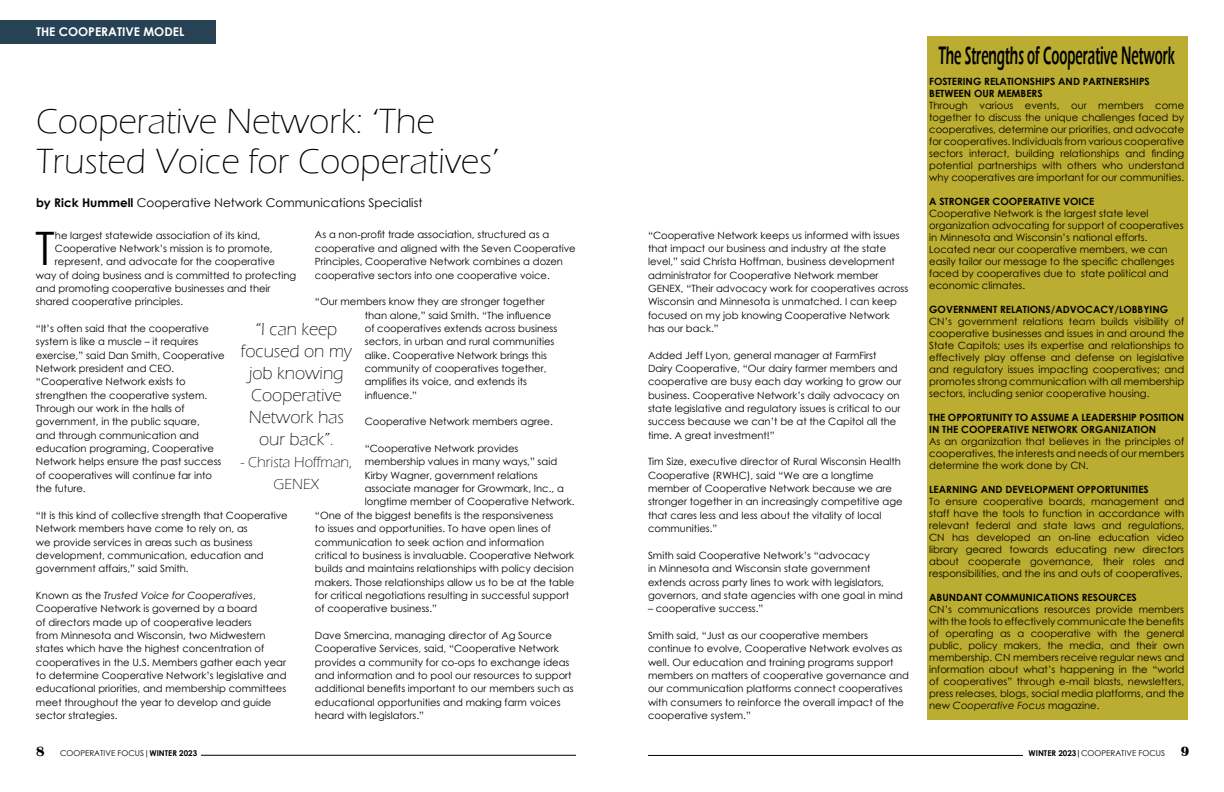
<style>
.page{position:relative;width:1224px;height:792px;background:#fff}
.page>*{position:absolute;margin:0;border:0;box-sizing:border-box;transform-origin:0 0}
.t1{font:46.2px "Century Gothic";color:#000}
.t2{font:300 36px/40px "Eras ITC";color:#000}
.t3{font:600 26px "Eras ITC";color:#000;scale:.5 1}
.t4{font:300 18px/22px "Eras ITC";color:#000;text-align:center}
.t5{font:300 15px/22px "Eras ITC";color:#000;text-align:center}
.t6{font:700 14px "Britannic";color:#000}
.t7{font:12px "Century Gothic";color:#000}
.t8{font:700 12px "Century Gothic";color:#fff}
.t9{font:10px/13.3px "Century Gothic";color:#000}
.t10{font:700 10px/12px "Century Gothic";color:#000}
.t11{font:8px "Century Gothic";color:#000}
.s1{font-weight:700}
.s2{font-style:italic}
</style>
<div class="page">
<hr style="left:201px;top:755px;width:375px;height:1px;background:#000">
<hr style="left:648px;top:755px;width:375px;height:1px;background:#000">
<div style="left:927px;top:36px;width:261px;height:684px;background:#baad31"></div>
<div style="left:0;top:20px;width:216px;height:24px;background:#274155"></div>
<p class="t8" style="left:36px;top:23px;width:150px">THE COOPERATIVE MODEL</p>
<h2 class="t2" style="left:36px;top:101px;width:465px">Cooperative Network: ‘The<br>Trusted Voice for Cooperatives’</h2>
<p class="t7" style="left:36px;top:194px;width:388px"><span class="s1">by Rick Hummell</span> Cooperative Network Communications Specialist</p>
<p class="t9" style="left:315px;top:228px;width:262px">As a non-profit trade association, structured as a cooperative and aligned with the Seven Cooperative Principles, Cooperative Network combines a dozen cooperative sectors into one cooperative voice.</p>
<p class="t9" style="left:365px;top:295px;width:194px;text-indent:-50px">“Our members know they are stronger together than alone,” said Smith. “The influence of cooperatives extends across business sectors, in urban and rural communities alike. Cooperative Network brings this community of cooperatives together, amplifies its voice, and extends its influence.”</p>
<p class="t9" style="left:365px;top:415px;width:190px">Cooperative Network members agree.</p>
<p class="t9" style="left:365px;top:442px;width:155px">“Cooperative Network provides</p>
<p class="t9" style="left:365px;top:455px;width:194px">membership values in many ways,” said</p>
<p class="t9" style="left:365px;top:468px;width:175px">Kirby Wagner, government relations</p>
<p class="t9" style="left:365px;top:482px;width:201px">associate manager for Growmark, Inc., a</p>
<p class="t9" style="left:365px;top:495px;width:211px">longtime member of Cooperative Network.</p>
<p class="t9" style="left:315px;top:508px;width:240px">“One of the biggest benefits is the responsiveness</p>
<p class="t9" style="left:315px;top:522px;width:237px">to issues and opportunities. To have open lines of</p>
<p class="t9" style="left:315px;top:535px;width:231px">communication to seek action and information</p>
<p class="t9" style="left:315px;top:548px;width:261px">critical to business is invaluable. Cooperative Network</p>
<p class="t9" style="left:315px;top:562px;width:260px">builds and maintains relationships with policy decision</p>
<p class="t9" style="left:315px;top:575px;width:261px">makers. Those relationships allow us to be at the table</p>
<p class="t9" style="left:315px;top:589px;width:256px">for critical negotiations resulting in successful support</p>
<p class="t9" style="left:315px;top:602px;width:124px">of cooperative business.”</p>
<p class="t9" style="left:315px;top:629px;width:260px">Dave Smercina, managing director of Ag Source Cooperative Services, said, “Cooperative Network provides a community for co-ops to exchange ideas and information and to pool our resources to support additional benefits important to our members such as educational opportunities and making farm voices heard with legislators.”</p>
<h1 class="t1" style="left:35px;top:216px;width:21px">T</h1>
<p class="t9" style="left:55px;top:228px;width:207px">he largest statewide association of its kind,</p>
<p class="t9" style="left:55px;top:241px;width:219px">Cooperative Network’s mission is to promote,</p>
<p class="t9" style="left:55px;top:255px;width:221px">represent, and advocate for the cooperative</p>
<p class="t9" style="left:36px;top:268px;width:262px">way of doing business and is committed to protecting</p>
<p class="t9" style="left:36px;top:281px;width:236px">and promoting cooperative businesses and their</p>
<p class="t9" style="left:36px;top:295px;width:149px">shared cooperative principles.</p>
<p class="t9" style="left:36px;top:322px;width:190px">“It’s often said that the cooperative system is like a muscle – it requires exercise,” said Dan Smith, Cooperative Network president and CEO. “Cooperative Network exists to strengthen the cooperative system.<br>Through our work in the halls of government, in the public square,<br>and through communication and education programing, Cooperative Network helps ensure the past success of cooperatives will continue far into the future.</p>
<p class="t9" style="left:36px;top:508px;width:253px">“It is this kind of collective strength that Cooperative Network members have come to rely on, as<br>we provide services in areas such as business development, communication, education and government affairs,” said Smith.</p>
<p class="t9" style="left:36px;top:589px;width:252px">Known as the <span class="s2">Trusted Voice for Cooperatives</span>, Cooperative Network is governed by a board<br>of directors made up of cooperative leaders<br>from Minnesota and Wisconsin, two Midwestern states which have the highest concentration of cooperatives in the U.S. Members gather each year to determine Cooperative Network’s legislative and educational priorities, and membership committees meet throughout the year to develop and guide sector strategies.</p>
<h3 class="t4" style="left:241px;top:318px;width:113px">“I can keep focused on my job knowing<br>Cooperative<br>Network has our back”.</h3>
<h3 class="t5" style="left:241px;top:451px;width:113px">- Christa Hoffman,<br>GENEX</h3>
<p class="t9" style="left:648px;top:228px;width:262px">“Cooperative Network keeps us informed with issues that impact our business and industry at the state level,” said Christa Hoffman, business development administrator for Cooperative Network member GENEX, “Their advocacy work for cooperatives across Wisconsin and Minnesota is unmatched. I can keep focused on my job knowing Cooperative Network has our back.”</p>
<p class="t9" style="left:648px;top:348px;width:255px">Added Jeff Lyon, general manager at FarmFirst Dairy Cooperative, “Our dairy farmer members and cooperative are busy each day working to grow our business. Cooperative Network’s daily advocacy on state legislative and regulatory issues is critical to our success because we can’t be at the Capitol all the time. A great investment!”</p>
<p class="t9" style="left:648px;top:455px;width:256px">Tim Size, executive director of Rural Wisconsin Health Cooperative (RWHC), said “We are a longtime member of Cooperative Network because we are stronger together in an increasingly competitive age that cares less and less about the vitality of local communities.”</p>
<p class="t9" style="left:648px;top:548px;width:257px">Smith said Cooperative Network’s “advocacy<br>in Minnesota and Wisconsin state government extends across party lines to work with legislators, governors, and state agencies with one goal in mind</p>
<p class="t9" style="left:648px;top:602px;width:117px">– cooperative success.”</p>
<p class="t9" style="left:648px;top:629px;width:263px">Smith said, “Just as our cooperative members continue to evolve, Cooperative Network evolves as well. Our education and training programs support members on matters of cooperative governance and our communication platforms connect cooperatives with consumers to reinforce the overall impact of the cooperative system.”</p>
<h3 class="t3" style="left:938px;top:41px;width:475px">The Strengths of Cooperative Network</h3>
<p class="t10" style="left:929px;top:75px;width:222px">FOSTERING RELATIONSHIPS AND PARTNERSHIPS<br>BETWEEN OUR MEMBERS</p>
<p class="t9" style="left:929px;top:99px;width:257px;line-height:12px;text-align:justify">Through various events, our members come together to discuss the unique challenges faced by cooperatives, determine our priorities, and advocate for cooperatives. Individuals from various cooperative sectors interact, building relationships and finding potential partnerships with others who understand why cooperatives are important for our communities.</p>
<p class="t10" style="left:929px;top:195px;width:167px">A STRONGER COOPERATIVE VOICE</p>
<p class="t9" style="left:929px;top:207px;width:256px;line-height:12px">Cooperative Network is the largest state level organization advocating for support of cooperatives in Minnesota and Wisconsin’s national efforts.<br>Located near our cooperative members, we can easily tailor our message to the specific challenges faced by cooperatives due to state political and economic climates.</p>
<p class="t10" style="left:929px;top:303px;width:241px">GOVERNMENT RELATIONS/ADVOCACY/LOBBYING</p>
<p class="t9" style="left:929px;top:315px;width:257px;line-height:12px;text-align:justify">CN’s government relations team builds visibility of cooperative businesses and issues in and around the State Capitols; uses its expertise and relationships to effectively play offense and defense on legislative and regulatory issues impacting cooperatives; and promotes strong communication with all membership sectors, including senior cooperative housing.</p>
<p class="t10" style="left:929px;top:411px;width:257px">THE OPPORTUNITY TO ASSUME A LEADERSHIP POSITION<br>IN THE COOPERATIVE NETWORK ORGANIZATION</p>
<p class="t9" style="left:929px;top:435px;width:257px;line-height:12px;text-align:justify">As an organization that believes in the principles of cooperatives, the interests and needs of our members determine the work done by CN.</p>
<p class="t10" style="left:929px;top:483px;width:221px">LEARNING AND DEVELOPMENT OPPORTUNITIES</p>
<p class="t9" style="left:929px;top:495px;width:257px;line-height:12px;text-align:justify">To ensure cooperative boards, management and staff have the tools to function in accordance with relevant federal and state laws and regulations, CN has developed an on-line education video library geared towards educating new directors about cooperate governance, their roles and responsibilities, and the ins and outs of cooperatives.</p>
<p class="t10" style="left:929px;top:591px;width:209px">ABUNDANT COMMUNICATIONS RESOURCES</p>
<p class="t9" style="left:929px;top:603px;width:257px;line-height:12px;text-align:justify">CN’s communications resources provide members with the tools to effectively communicate the benefits of operating as a cooperative with the general public, policy makers, the media, and their own membership. CN members receive regular news and information about what’s happening in the “world of cooperatives” through e-mail blasts, newsletters, press releases, blogs, social media platforms, and the new <span class="s2">Cooperative Focus</span> magazine.</p>
<h3 class="t6" style="left:36px;top:744px;width:10px">8</h3>
<p class="t11" style="left:60px;top:748px;width:139px">COOPERATIVE FOCUS|<span class="s1">WINTER 2023</span></p>
<p class="t11" style="left:1029px;top:748px;width:138px"><span class="s1">WINTER 2023|</span>COOPERATIVE FOCUS</p>
<h3 class="t6" style="left:1181px;top:744px;width:10px">9</h3>
</div>
